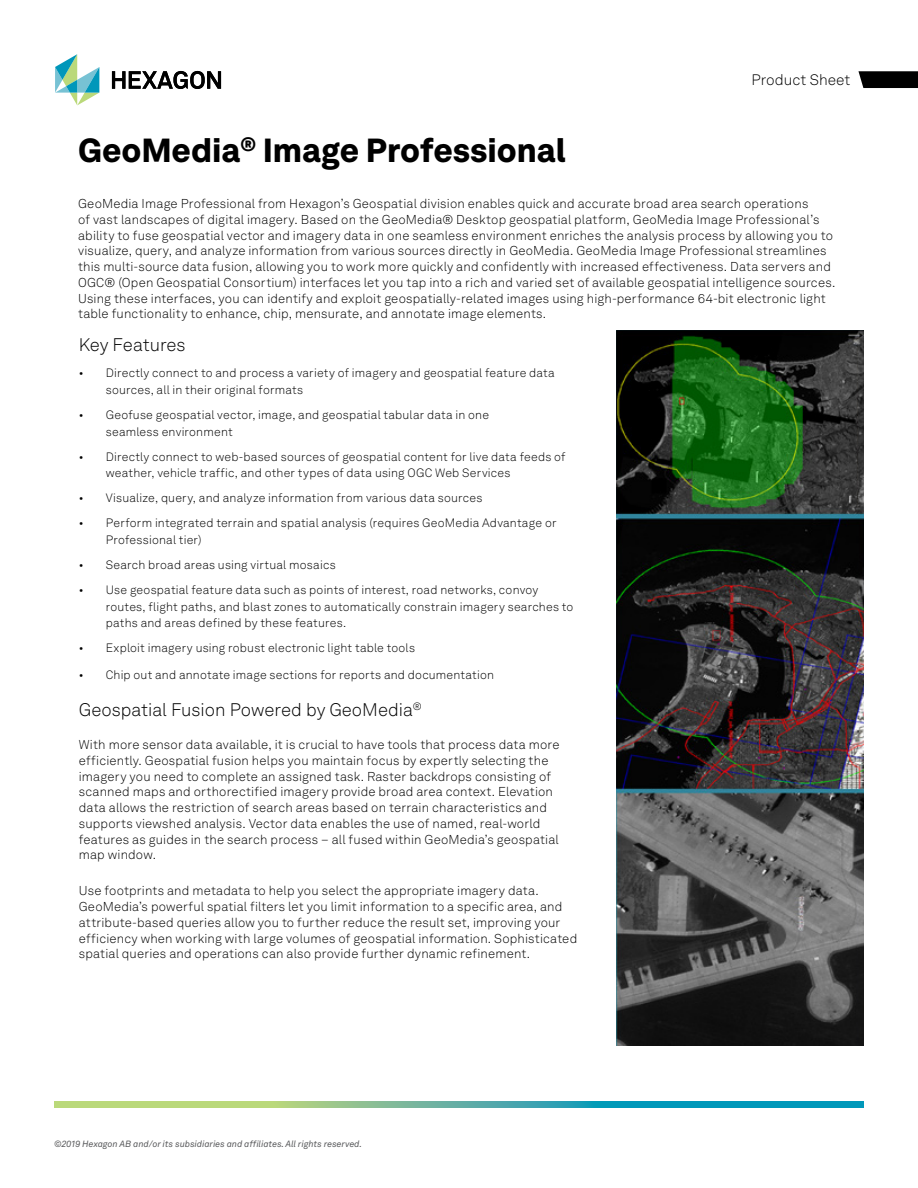
<style>
.page{position:relative;width:918px;height:1188px;background:#fff}
.page>*{position:absolute;margin:0;border:0;box-sizing:border-box;transform-origin:0 0}
.t1{font:900 33px "Hexagon Akkurat";color:#000}
.t2{font:300 18px "Hexagon Akkurat";color:#000}
.t3{font:300 15px "Hexagon Akkurat";color:#000}
.t4{font:300 12.75px/15.8px "Hexagon Akkurat";letter-spacing:.015em;color:#000}
.t5{font:300 12px/16.5px "Hexagon Akkurat";letter-spacing:.015em;color:#000}
.t6{font:italic 9px "Hexagon Akkurat";color:#58595b}
</style>
<div class="page">
<svg style="left:54px;top:1102px;width:810px;height:6px;background:#5db49d"></svg>
<svg style="left:112px;top:71px;width:109px;height:18px"></svg>
<svg style="left:55px;top:54px;width:44px;height:51px"></svg>
<svg style="left:858px;top:71px;width:60px;height:17px"></svg>
<img style="left:617px;top:330px;width:247px;height:716px">
<p class="t3" style="left:752px;top:70px;width:100px">Product Sheet</p>
<h1 class="t1" style="left:78px;top:124px;width:489px">GeoMedia<sup>®</sup> Image Professional</h1>
<p class="t4" style="left:78px;top:195px;width:759px">GeoMedia Image Professional from Hexagon’s Geospatial division enables quick and accurate broad area search operations<br>of vast landscapes of digital imagery. Based on the GeoMedia® Desktop geospatial platform, GeoMedia Image Professional’s ability to fuse geospatial vector and imagery data in one seamless environment enriches the analysis process by allowing you to visualize, query, and analyze information from various sources directly in GeoMedia. GeoMedia Image Professional streamlines this multi-source data fusion, allowing you to work more quickly and confidently with increased effectiveness. Data servers and OGC® (Open Geospatial Consortium) interfaces let you tap into a rich and varied set of available geospatial intelligence sources.<br>Using these interfaces, you can identify and exploit geospatially-related images using high-performance 64-bit electronic light table functionality to enhance, chip, mensurate, and annotate image elements.</p>
<h2 class="t2" style="left:79px;top:332px;width:108px">Key Features</h2>
<p class="t5" style="left:106px;top:365px;width:450px;text-indent:-27px">• Directly connect to and process a variety of imagery and geospatial feature data sources, all in their original formats</p>
<p class="t5" style="left:106px;top:406px;width:385px;text-indent:-27px">• Geofuse geospatial vector, image, and geospatial tabular data in one seamless environment</p>
<p class="t5" style="left:106px;top:448px;width:461px;text-indent:-27px">• Directly connect to web-based sources of geospatial content for live data feeds of weather, vehicle traffic, and other types of data using OGC Web Services</p>
<p class="t5" style="left:79px;top:490px;width:405px">• Visualize, query, and analyze information from various data sources</p>
<p class="t5" style="left:106px;top:515px;width:452px;text-indent:-27px">• Perform integrated terrain and spatial analysis (requires GeoMedia Advantage or<br>Professional tier)</p>
<p class="t5" style="left:79px;top:556px;width:258px">• Search broad areas using virtual mosaics</p>
<p class="t5" style="left:106px;top:582px;width:469px;text-indent:-27px">• Use geospatial feature data such as points of interest, road networks, convoy routes, flight paths, and blast zones to automatically constrain imagery searches to paths and areas defined by these features.</p>
<p class="t5" style="left:79px;top:640px;width:338px">• Exploit imagery using robust electronic light table tools</p>
<p class="t5" style="left:79px;top:666px;width:417px">• Chip out and annotate image sections for reports and documentation</p>
<h2 class="t2" style="left:79px;top:697px;width:345px">Geospatial Fusion Powered by GeoMedia<sup>®</sup></h2>
<p class="t4" style="left:79px;top:737px;width:482px">With more sensor data available, it is crucial to have tools that process data more efficiently. Geospatial fusion helps you maintain focus by expertly selecting the imagery you need to complete an assigned task. Raster backdrops consisting of scanned maps and orthorectified imagery provide broad area context. Elevation data allows the restriction of search areas based on terrain characteristics and supports viewshed analysis. Vector data enables the use of named, real-world features as guides in the search process – all fused within GeoMedia’s geospatial map window.</p>
<p class="t4" style="left:79px;top:883px;width:500px">Use footprints and metadata to help you select the appropriate imagery data.<br>GeoMedia’s powerful spatial filters let you limit information to a specific area, and attribute-based queries allow you to further reduce the result set, improving your efficiency when working with large volumes of geospatial information. Sophisticated spatial queries and operations can also provide further dynamic refinement.</p>
<p class="t6" style="left:54px;top:1137px;width:310px">©2019 Hexagon AB and/or its subsidiaries and affiliates. All rights reserved.</p>
</div>
